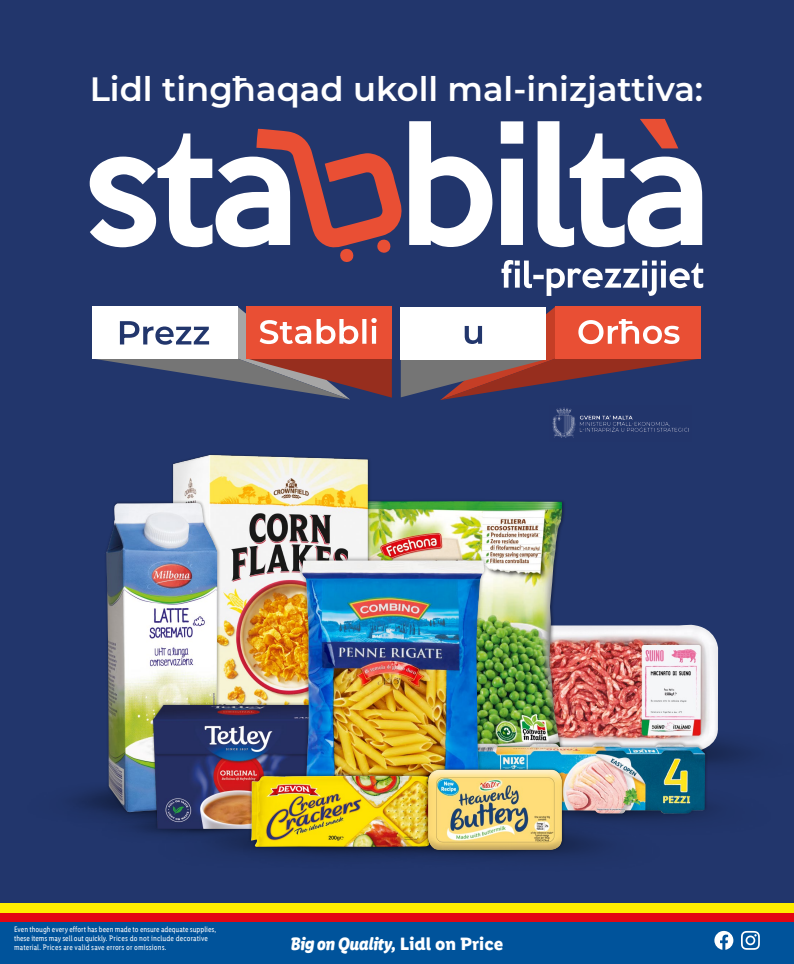
<style>
.page{position:relative;width:794px;height:964px;background:#22366c}
.page>*{position:absolute;margin:0;border:0;box-sizing:border-box;transform-origin:0 0}
.t1{font:600 33.8px "Montserrat";color:#fff}
.t2{font:18px "Lidl Font Script Pro";color:#fff}
.t3{font:8px/9px "Lidl Font Cond Pro";letter-spacing:.005em;color:#fff}
.s1{font-family:"Lidl Font Pro";font-weight:700}
</style>
<div class="page">
<div style="left:0;top:921px;width:794px;height:43px;background:#00539b"></div>
<div style="left:0;top:912px;width:794px;height:9px;background:#e30613"></div>
<div style="left:0;top:903px;width:794px;height:9px;background:#ffed00"></div>
<svg style="left:714px;top:931px;width:19px;height:19px"></svg>
<svg style="left:741px;top:931px;width:19px;height:19px"></svg>
<svg style="left:92px;top:307px;width:300px;height:93px"></svg>
<svg style="left:401px;top:307px;width:300px;height:93px"></svg>
<svg style="left:90px;top:121px;width:612px;height:126px"></svg>
<svg style="left:256px;top:129px;width:148px;height:133px"></svg>
<svg style="left:501px;top:260px;width:202px;height:36px"></svg>
<svg style="left:640px;top:119px;width:38px;height:29px"></svg>
<img style="left:546px;top:399px;width:148px;height:39px">
<img style="left:566px;top:625px;width:153px;height:126px">
<div style="left:349px;top:498px;width:217px;height:263px;background:#000;opacity:.35"></div>
<img style="left:373px;top:501px;width:189px;height:239px">
<img style="left:172px;top:454px;width:201px;height:248px">
<div style="left:102px;top:500px;width:119px;height:314px;background:#000;opacity:.35"></div>
<img style="left:104px;top:503px;width:114px;height:309px">
<div style="left:151px;top:702px;width:175px;height:128px;background:#000;opacity:.35"></div>
<img style="left:154px;top:706px;width:144px;height:122px">
<div style="left:452px;top:740px;width:256px;height:75px;background:#000;opacity:.35"></div>
<img style="left:488px;top:743px;width:217px;height:71px">
<div style="left:298px;top:556px;width:190px;height:276px;background:#000;opacity:.35"></div>
<img style="left:302px;top:560px;width:182px;height:212px">
<div style="left:248px;top:772px;width:187px;height:77px;background:#000;opacity:.35"></div>
<img style="left:251px;top:776px;width:163px;height:71px">
<img style="left:414px;top:753px;width:167px;height:111px">
<h1 class="t1" style="left:90px;top:65px;width:615px">Lidl tingħaqad ukoll mal-inizjattiva:</h1>
<p class="t3" style="left:14px;top:924px;width:203px">Even though every effort has been made to ensure adequate supplies, these items may sell out quickly. Prices do not include decorative material. Prices are valid save errors or omissions.</p>
<h2 class="t2" style="left:290px;top:933px;width:214px">Big on Quality, <span class="s1">Lidl on Price</span></h2>
</div>
